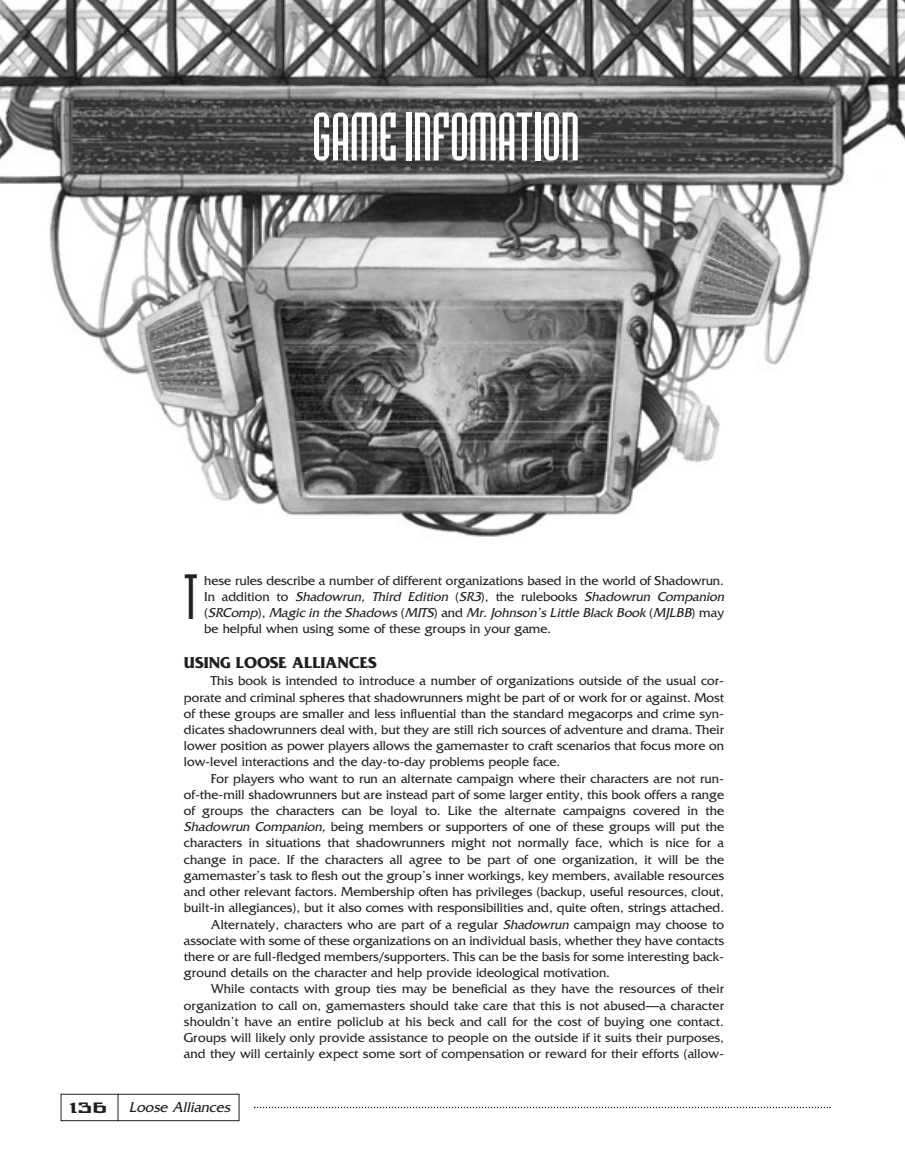
<style>
.page{position:relative;width:905px;height:1175px;background:#fff}
.page>*{position:absolute;margin:0;border:0;box-sizing:border-box;transform-origin:0 0}
.t1{font:63px "Badloc";color:#fff;scale:.84 1}
.t2{font:58.65px "Badloc";color:#231f1f;scale:.72 1}
.t3{font:700 16.5px "Friz Quadrata";color:#231f1f}
.t4{font:italic 15px "Friz Quadrata";color:#231f1f}
.t5{font:15px "Tribe";color:#231f1f}
.t6{font:13.5px/16.2px "Friz Quadrata";color:#231f1f}
.s1{font-style:italic}
</style>
<div class="page">
<svg style="left:60px;top:1093px;width:180px;height:28px"></svg>
<svg style="left:254px;top:1106px;width:576px;height:2px"></svg>
<img style="left:0;top:0;width:904px;height:537px">
<h1 class="t1" style="left:312px;top:102px;width:320px">GAME INFOMATION</h1>
<h2 class="t2" style="left:184px;top:564px;width:21px">T</h2>
<p class="t6" style="left:204px;top:573px;width:524px">hese rules describe a number of different organizations based in the world of Shadowrun.<br>I n a d d i t i o n t o <span class="s1">Shadowrun, Third Edition</span> ( <span class="s1">SR3</span>) , t h e r u l e b o o k s <span class="s1">Shadowrun Companion </span>( <span class="s1">SRComp</span>) , <span class="s1">Magic in the Shadows</span> ( <span class="s1">MITS</span>) a n d <span class="s1">Mr. Johnson’s Little Black Book</span> ( <span class="s1">MJLBB</span>) m ay be helpful when using some of these groups in your game.</p>
<p class="t3" style="left:184px;top:656px;width:194px">USING LOOSE ALLIANCES</p>
<p class="t6" style="left:184px;top:674px;width:541px;text-align:justify;text-indent:27px">This book is intended to introduce a number of organizations outside of the usual cor&shy;porate and criminal spheres that shadowrunners might be part of or work for or against. Most of these groups are smaller and less influential than the standard megacorps and crime syn&shy;dicates shadowrunners deal with, but they are still rich sources of adventure and drama. Their lower position as power players allows the gamemaster to craft scenarios that focus more on low-level interactions and the day-to-day problems people face.</p>
<p class="t6" style="left:211px;top:771px;width:514px">For players who want to run an alternate campaign where their characters are not run-</p>
<p class="t6" style="left:184px;top:787px;width:541px">of-the-mill shadowrunners but are instead part of some larger entity, this book offers a range</p>
<p class="t6" style="left:184px;top:803px;width:541px">of groups the characters can be loyal to. Like the alternate campaigns covered in the</p>
<p class="t6" style="left:184px;top:820px;width:541px"><span class="s1">Shadowrun Companion,</span> being members or supporters of one of these groups will put the</p>
<p class="t6" style="left:184px;top:836px;width:541px">characters in situations that shadowrunners might not normally face, which is nice for a</p>
<p class="t6" style="left:184px;top:852px;width:541px">change in pace. If the characters all agree to be part of one organization, it will be the</p>
<p class="t6" style="left:184px;top:868px;width:541px">gamemaster’s task to flesh out the group’s inner workings, key members, available resources</p>
<p class="t6" style="left:184px;top:884px;width:541px">and other relevant factors. Membership often has privileges (backup, useful resources, clout,</p>
<p class="t6" style="left:184px;top:901px;width:541px">built-in allegiances), but it also comes with responsibilities and, quite often, strings attached.</p>
<p class="t6" style="left:211px;top:917px;width:514px">Alternately, characters who are part of a regular <span class="s1">Shadowrun</span> campaign may choose to</p>
<p class="t6" style="left:184px;top:933px;width:541px">associate with some of these organizations on an individual basis, whether they have contacts</p>
<p class="t6" style="left:184px;top:949px;width:541px">there or are full-fledged members/supporters. This can be the basis for some interesting back-</p>
<p class="t6" style="left:184px;top:965px;width:427px">ground details on the character and help provide ideological motivation.</p>
<p class="t6" style="left:211px;top:982px;width:514px">While contacts with group ties may be beneficial as they have the resources of their</p>
<p class="t6" style="left:184px;top:998px;width:541px">organization to call on, gamemasters should take care that this is not abused—a character</p>
<p class="t6" style="left:184px;top:1014px;width:541px">shouldn’t have an entire policlub at his beck and call for the cost of buying one contact.</p>
<p class="t6" style="left:184px;top:1030px;width:541px">Groups will likely only provide assistance to people on the outside if it suits their purposes,</p>
<p class="t6" style="left:184px;top:1046px;width:541px">and they will certainly expect some sort of compensation or reward for their efforts (allow-</p>
<p class="t5" style="left:69px;top:1102px;width:40px">136</p>
<p class="t4" style="left:129px;top:1101px;width:106px">Loose Alliances</p>
</div>
